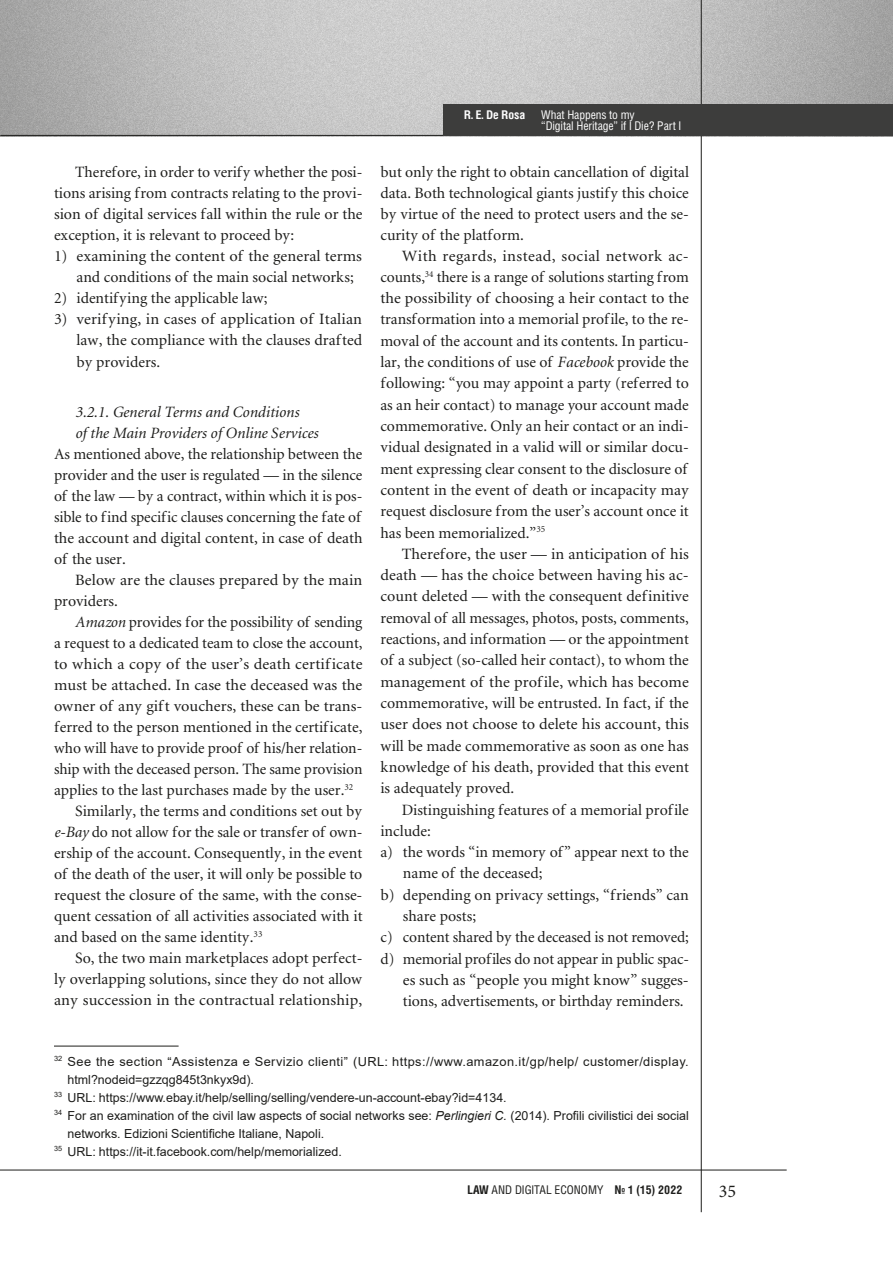
<style>
.page{position:relative;width:893px;height:1276px;background:#fff}
.page>*{position:absolute;margin:0;border:0;box-sizing:border-box;transform-origin:0 0}
.t1{font:18px "Minion Pro";color:#1d1d1b}
.t2{font:15.45px/21.3px "Miniature";color:#1d1d1b;text-align:justify}
.t3{font:italic 15.45px/21px "Miniature";color:#1d1d1b}
.t4{font:12.45px "Arial";color:#1d1d1b}
.t5{font:12.45px "Arial";letter-spacing:.035em;color:#1d1d1b}
.t6{font:12px/11.2px "Helios Cond C";letter-spacing:-.01em;color:#fff}
.t7{font:12px "Helios Cond C";color:#1d1d1b}
.t8{font:700 12px "Helios Cond C";color:#fff}
.s1{font-style:italic}
.s2{font-weight:700}
</style>
<div class="page">
<img style="left:0;top:0;width:893px;height:135px">
<hr style="left:0;top:135px;width:880px;height:1px;background:#1d1d1b">
<hr style="left:701px;top:0;width:1px;height:1212px;background:#1d1d1b">
<hr style="left:0;top:1169px;width:787px;height:1px;background:#1d1d1b">
<div style="left:443px;top:104px;width:91px;height:32px;background:#3d3d3c"></div>
<div style="left:533px;top:104px;width:360px;height:32px;background:#3d3d3c"></div>
<hr style="left:54px;top:1045px;width:125px;height:1px;background:#1d1d1b">
<p class="t2" style="left:54px;top:163px;width:310px;text-indent:21px">Therefore, in order to verify whether the posi&shy;tions arising from contracts relating to the provi&shy;sion of digital services fall within the rule or the exception, it is relevant to proceed by:</p>
<p class="t2" style="left:76px;top:247px;width:287px;text-indent:-22px">1) examining the content of the general terms and conditions of the main social networks;</p>
<p class="t2" style="left:54px;top:288px;width:215px">2) identifying the applicable law;</p>
<p class="t2" style="left:76px;top:310px;width:287px;text-indent:-22px">3) verifying, in cases of application of Italian law, the compliance with the clauses drafted by providers.</p>
<p class="t3" style="left:75px;top:402px;width:245px">3.2.1. General Terms and Conditions<br>of the Main Providers of Online Services</p>
<p class="t2" style="left:54px;top:444px;width:310px">As mentioned above, the relationship between the provider and the user is regulated — in the silence of the law — by a contract, within which it is pos&shy;sible to find specific clauses concerning the fate of the account and digital content, in case of death of the user.</p>
<p class="t2" style="left:54px;top:570px;width:310px;text-indent:21px">Below are the clauses prepared by the main providers.</p>
<p class="t2" style="left:75px;top:612px;width:289px"><span class="s1">Amazon</span> provides for the possibility of sending</p>
<p class="t2" style="left:54px;top:633px;width:310px">a request to a dedicated team to close the account,</p>
<p class="t2" style="left:54px;top:654px;width:310px">to which a copy of the user’s death certificate</p>
<p class="t2" style="left:54px;top:675px;width:310px">must be attached. In case the deceased was the</p>
<p class="t2" style="left:54px;top:696px;width:310px">owner of any gift vouchers, these can be trans-</p>
<p class="t2" style="left:54px;top:717px;width:310px">ferred to the person mentioned in the certificate,</p>
<p class="t2" style="left:54px;top:738px;width:310px">who will have to provide proof of his/her relation-</p>
<p class="t2" style="left:54px;top:759px;width:310px">ship with the deceased person. The same provision</p>
<p class="t2" style="left:54px;top:780px;width:301px">applies to the last purchases made by the user.<sup>32</sup></p>
<p class="t2" style="left:75px;top:801px;width:289px">Similarly, the terms and conditions set out by</p>
<p class="t2" style="left:54px;top:822px;width:310px"><span class="s1">e-Bay</span> do not allow for the sale or transfer of own-</p>
<p class="t2" style="left:54px;top:843px;width:310px">ership of the account. Consequently, in the event</p>
<p class="t2" style="left:54px;top:864px;width:310px">of the death of the user, it will only be possible to</p>
<p class="t2" style="left:54px;top:885px;width:310px">request the closure of the same, with the conse-</p>
<p class="t2" style="left:54px;top:906px;width:310px">quent cessation of all activities associated with it</p>
<p class="t2" style="left:54px;top:927px;width:210px">and based on the same identity.<sup>33</sup></p>
<p class="t2" style="left:75px;top:948px;width:289px">So, the two main marketplaces adopt perfect-</p>
<p class="t2" style="left:54px;top:969px;width:310px">ly overlapping solutions, since they do not allow</p>
<p class="t2" style="left:54px;top:990px;width:310px">any succession in the contractual relationship,</p>
<p class="t8" style="left:464px;top:107px;width:62px">R. E. De Rosa</p>
<p class="t6" style="left:541px;top:109px;width:141px">What Happens to my<br>“Digital Heritage” if I Die? Part I</p>
<p class="t2" style="left:380px;top:163px;width:310px">but only the right to obtain cancellation of digital data. Both technological giants justify this choice by virtue of the need to protect users and the se&shy;curity of the platform.</p>
<p class="t2" style="left:380px;top:246px;width:310px;text-indent:21px">With regards, instead, social network ac&shy;counts,<sup>34</sup> there is a range of solutions starting from the possibility of choosing a heir contact to the transformation into a memorial profile, to the re&shy;moval of the account and its contents. In particu&shy;lar, the conditions of use of <span class="s1">Facebook</span> provide the following: “you may appoint a party (referred to as an heir contact) to manage your account made commemorative. Only an heir contact or an indi&shy;vidual designated in a valid will or similar docu&shy;ment expressing clear consent to the disclosure of content in the event of death or incapacity may request disclosure from the user’s account once it has been memorialized.”<sup>35</sup></p>
<p class="t2" style="left:380px;top:544px;width:310px;text-indent:21px">Therefore, the user — in anticipation of his death — has the choice between having his ac&shy;count deleted — with the consequent definitive removal of all messages, photos, posts, comments, reactions, and information — or the appointment of a subject (so-called heir contact), to whom the management of the profile, which has become commemorative, will be entrusted. In fact, if the user does not choose to delete his account, this will be made commemorative as soon as one has knowledge of his death, provided that this event is adequately proved.</p>
<p class="t2" style="left:402px;top:799px;width:289px">Distinguishing features of a memorial profile</p>
<p class="t2" style="left:380px;top:821px;width:52px">include:</p>
<p class="t2" style="left:380px;top:842px;width:310px">a) the words “in memory of” appear next to the</p>
<p class="t2" style="left:403px;top:863px;width:141px">name of the deceased;</p>
<p class="t2" style="left:380px;top:884px;width:310px">b) depending on privacy settings, “friends” can</p>
<p class="t2" style="left:403px;top:906px;width:75px">share posts;</p>
<p class="t2" style="left:380px;top:927px;width:310px">c) content shared by the deceased is not removed;</p>
<p class="t2" style="left:380px;top:948px;width:310px">d) memorial profiles do not appear in public spac-</p>
<p class="t2" style="left:403px;top:970px;width:287px">es such as “people you might know” sugges-</p>
<p class="t2" style="left:403px;top:991px;width:282px">tions, advertisements, or birthday reminders.</p>
<p class="t5" style="left:54px;top:1054px;width:636px"><sup>32</sup> See the section “Assistenza e Servizio clienti” (URL: https://www.amazon.it/gp/help/ customer/display.</p>
<p class="t4" style="left:68px;top:1072px;width:188px">html?nodeid=gzzqg845t3nkyx9d).</p>
<p class="t4" style="left:54px;top:1090px;width:454px"><sup>33</sup> URL: https://www.ebay.it/help/selling/selling/vendere-un-account-ebay?id=4134.</p>
<p class="t4" style="left:54px;top:1108px;width:636px"><sup>34</sup> For an examination of the civil law aspects of social networks see: <span class="s1">Perlingieri C.</span> (2014). Profili civilistici dei social</p>
<p class="t4" style="left:68px;top:1126px;width:258px">networks. Edizioni Scientifiche Italiane, Napoli.</p>
<p class="t4" style="left:54px;top:1144px;width:289px"><sup>35</sup> URL: https://it-it.facebook.com/help/memorialized.</p>
<p class="t7" style="left:468px;top:1182px;width:216px"><span class="s2">LAW</span> AND DIGITAL ECONOMY <span class="s2">№ 1 (15) 2022</span></p>
<p class="t1" style="left:719px;top:1179px;width:19px">35</p>
</div>
